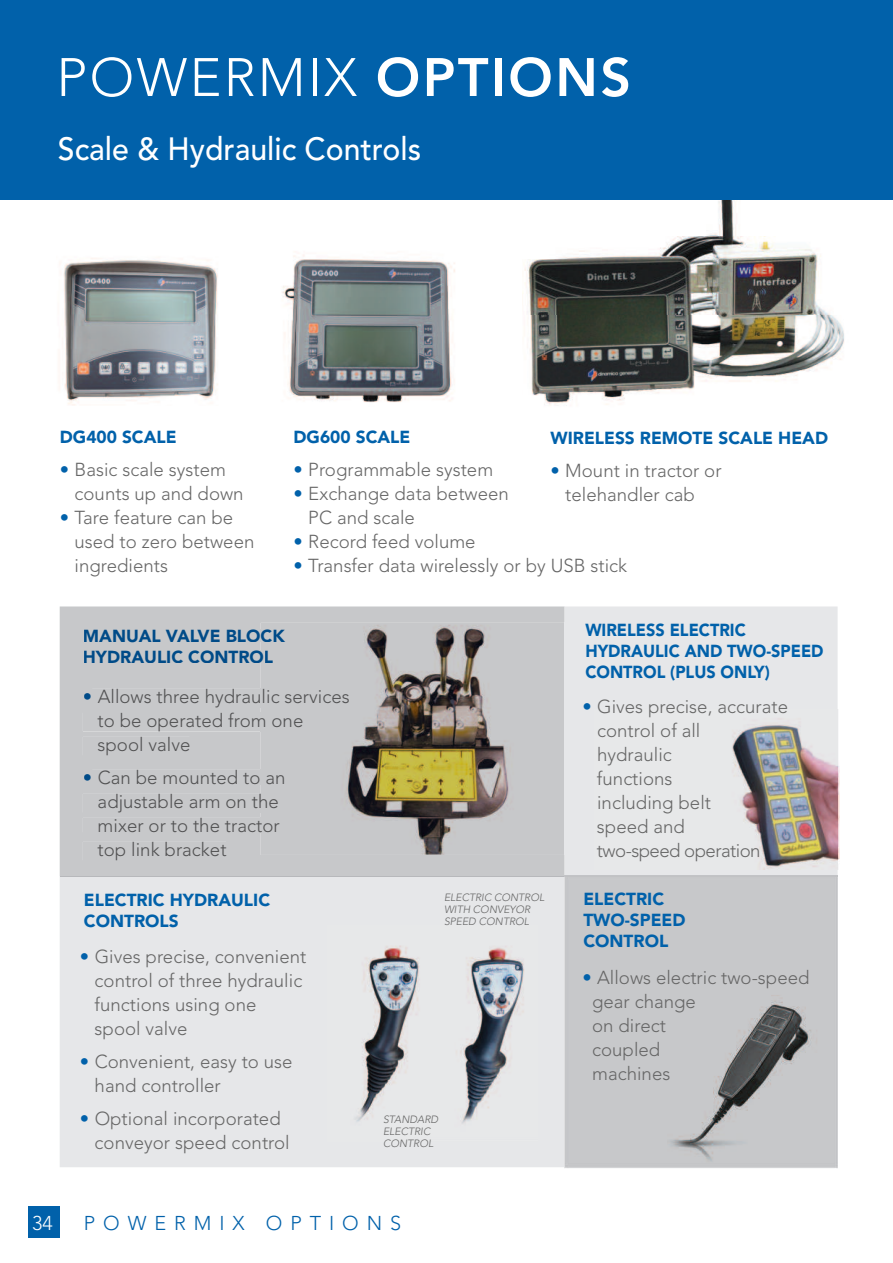
<style>
.page{position:relative;width:893px;height:1263px;background:#fff}
.page>*{position:absolute;margin:0;border:0;box-sizing:border-box;transform-origin:0 0}
.t1{font:300 53.55px "Avenir";letter-spacing:.045em;color:#fff}
.t2{font:500 31.95px "Avenir";color:#fff;scale:.95 1}
.t3{font:300 19.8px "Avenir";letter-spacing:.4em;color:#0161aa}
.t4{font:300 19.8px "Avenir";color:#fff}
.t5{font:300 18.75px/24px "Avenir";color:#666}
.t6{font:300 18.75px/24px "Avenir";color:#515152}
.t7{font:900 17.25px/21px "Avenir";color:#0161aa}
.t8{font:900 17.25px/21px "Avenir";color:#0161aa;scale:.94 1}
.t9{font:900 17.25px/21px "Avenir";color:#004b88}
.t10{font:italic 300 10.5px/12px "Avenir";color:#666}
.s1{font-weight:800}
.s2{color:#0161aa}
.s3{color:#004b88}
</style>
<div class="page">
<img style="left:564px;top:876px;width:274px;height:292px">
<img style="left:522px;top:200px;width:322px;height:206px">
<div style="left:60px;top:877px;width:504px;height:290px;background:#e6e7e9"></div>
<img style="left:564px;top:877px;width:1px;height:290px">
<img style="left:328px;top:925px;width:210px;height:216px">
<div style="left:0;top:0;width:893px;height:200px;background:#0161aa"></div>
<div style="left:28px;top:1207px;width:31px;height:31px;background:#0161aa"></div>
<img style="left:63px;top:258px;width:155px;height:148px">
<img style="left:282px;top:254px;width:173px;height:149px">
<div style="left:60px;top:606px;width:505px;height:270px;background:#c7c8ca"></div>
<hr style="left:60px;top:876px;width:504px;height:1px;background:#b7b8bb">
<img style="left:261px;top:623px;width:304px;height:232px">
<div style="left:84px;top:629px;width:177px;height:13px;background:#c7c8ca"></div>
<img style="left:261px;top:629px;width:24px;height:13px">
<div style="left:84px;top:650px;width:177px;height:13px;background:#c7c8ca"></div>
<svg style="left:261px;top:650px;width:12px;height:13px"></svg>
<div style="left:84px;top:693px;width:7px;height:7px;background:#c7c8ca"></div>
<div style="left:92px;top:689px;width:169px;height:18px;background:#c7c8ca"></div>
<div style="left:261px;top:689px;width:88px;height:18px;background:#c7c8ca"></div>
<div style="left:83px;top:713px;width:178px;height:18px;background:#c7c8ca"></div>
<img style="left:261px;top:713px;width:41px;height:18px">
<div style="left:83px;top:737px;width:106px;height:18px;background:#c7c8ca"></div>
<div style="left:84px;top:774px;width:7px;height:7px;background:#c7c8ca"></div>
<div style="left:92px;top:770px;width:169px;height:14px;background:#c7c8ca"></div>
<img style="left:261px;top:770px;width:23px;height:14px">
<div style="left:83px;top:794px;width:178px;height:18px;background:#c7c8ca"></div>
<img style="left:261px;top:794px;width:17px;height:18px">
<div style="left:83px;top:818px;width:178px;height:14px;background:#c7c8ca"></div>
<img style="left:261px;top:818px;width:18px;height:14px">
<div style="left:83px;top:842px;width:143px;height:18px;background:#c7c8ca"></div>
<div style="left:565px;top:606px;width:273px;height:270px;background:#e6e7e9"></div>
<img style="left:595px;top:709px;width:244px;height:160px">
<h1 class="t1" style="left:56px;top:46px;width:576px">POWERMIX <span class="s1">OPTIONS</span></h1>
<h2 class="t2" style="left:58px;top:122px;width:384px">Scale &amp; Hydraulic Controls</h2>
<p class="t7" style="left:60px;top:426px;width:118px">DG400 SCALE</p>
<p class="t5" style="left:75px;top:457px;width:171px;text-indent:-15px"><span class="s2">•</span> Basic scale system counts up and down</p>
<p class="t5" style="left:75px;top:505px;width:181px;text-indent:-15px"><span class="s2">•</span> Tare feature can be used to zero between ingredients</p>
<p class="t7" style="left:294px;top:426px;width:118px">DG600 SCALE</p>
<p class="t5" style="left:294px;top:458px;width:201px"><span class="s2">•</span> Programmable system</p>
<p class="t5" style="left:308px;top:482px;width:202px;text-indent:-15px"><span class="s2">•</span> Exchange data between<br>PC and scale</p>
<p class="t5" style="left:294px;top:530px;width:184px"><span class="s2">•</span> Record feed volume</p>
<p class="t5" style="left:294px;top:554px;width:335px"><span class="s2">•</span> Transfer data wirelessly or by USB stick</p>
<p class="t7" style="left:550px;top:427px;width:279px">WIRELESS REMOTE SCALE HEAD</p>
<p class="t5" style="left:565px;top:458px;width:158px;text-indent:-15px"><span class="s2">•</span> Mount in tractor or telehandler cab</p>
<p class="t9" style="left:83px;top:625px;width:203px">MANUAL VALVE BLOCK<br>HYDRAULIC CONTROL</p>
<p class="t6" style="left:98px;top:685px;width:254px;text-indent:-15px"><span class="s3">•</span> Allows three hydraulic services to be operated from one spool valve</p>
<p class="t6" style="left:98px;top:765px;width:189px;text-indent:-15px"><span class="s3">•</span> Can be mounted to an adjustable arm on the mixer or to the tractor top link bracket</p>
<p class="t10" style="left:444px;top:891px;width:102px">ELECTRIC CONTROL<br>WITH CONVEYOR<br>SPEED CONTROL</p>
<p class="t7" style="left:84px;top:889px;width:188px">ELECTRIC HYDRAULIC<br>CONTROLS</p>
<p class="t5" style="left:95px;top:944px;width:213px;text-indent:-15px"><span class="s2">•</span> Gives precise, convenient control of three hydraulic functions using one spool valve</p>
<p class="t5" style="left:95px;top:1049px;width:199px;text-indent:-15px"><span class="s2">•</span> Convenient, easy to use hand controller</p>
<p class="t5" style="left:95px;top:1106px;width:197px;text-indent:-15px"><span class="s2">•</span> Optional incorporated conveyor speed control</p>
<p class="t10" style="left:383px;top:1113px;width:57px">STANDARD<br>ELECTRIC<br>CONTROL</p>
<p class="t4" style="left:32px;top:1211px;width:22px">34</p>
<p class="t3" style="left:84px;top:1211px;width:319px">POWERMIX OPTIONS</p>
<p class="t8" style="left:585px;top:619px;width:255px">WIRELESS ELECTRIC<br>HYDRAULIC AND TWO-SPEED<br>CONTROL (PLUS ONLY)</p>
<p class="t5" style="left:597px;top:694px;width:193px;text-indent:-15px"><span class="s2">•</span> Gives precise, accurate control of all<br>hydraulic<br>functions<br>including belt<br>speed and<br>two-speed operation</p>
<p class="t7" style="left:583px;top:888px;width:104px">ELECTRIC<br>TWO-SPEED<br>CONTROL</p>
<p class="t5" style="left:592px;top:965px;width:219px;text-indent:-10px"><span class="s2">•</span> Allows electric two-speed gear change<br>on direct<br>coupled<br>machines</p>
</div>
